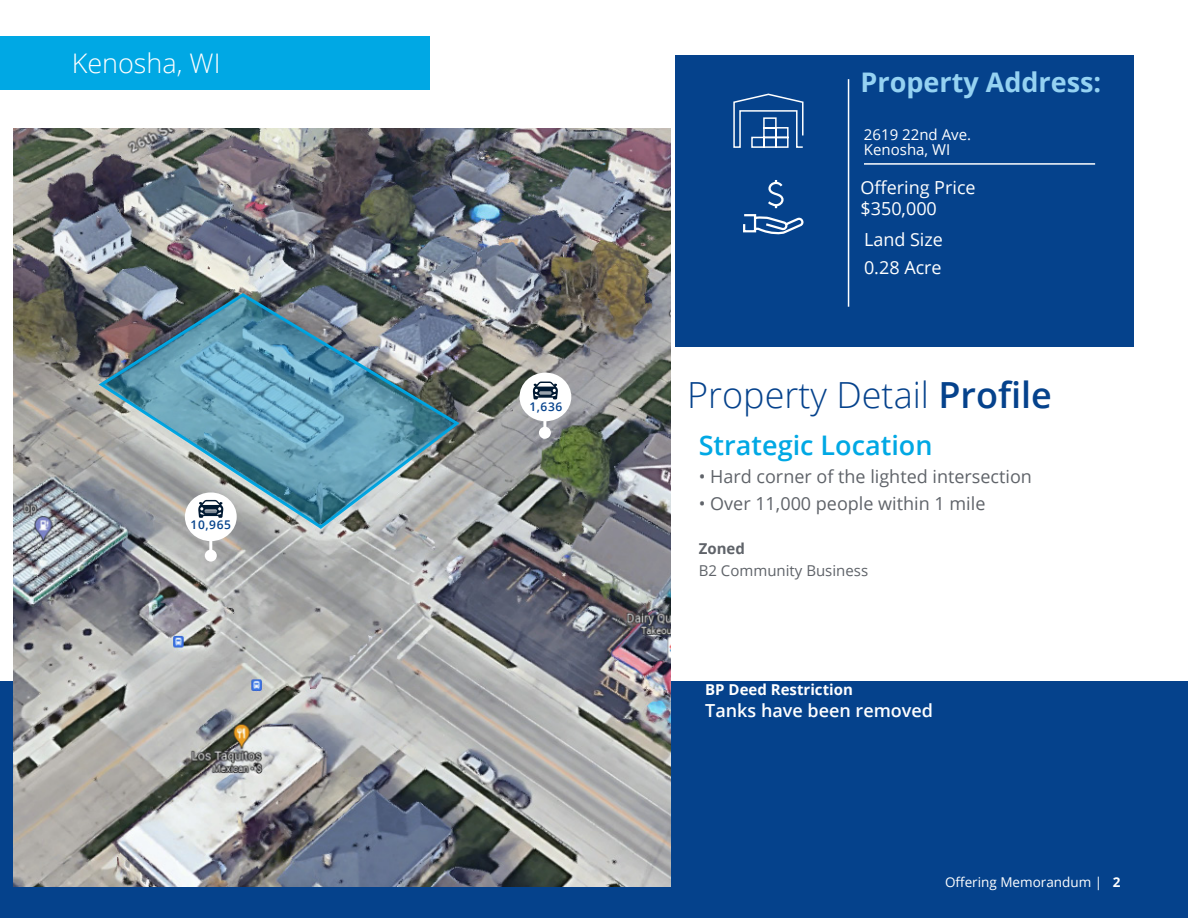
<style>
.page{position:relative;width:1188px;height:918px;background:#fff}
.page>*{position:absolute;margin:0;border:0;box-sizing:border-box;transform-origin:0 0}
.t1{font:300 36px "Open Sans";color:#05428c}
.Subhead_large{font:600 27px "Open Sans";color:#00a8e4}
.t2{font:700 27px "Open Sans";color:#95d2f2}
.Heading_1{font:300 27px "Open Sans";color:#fff}
.Light_Blue_Bullets{font:18px "Open Sans";color:#5f6369}
.t3{font:18px "Open Sans";color:#fff}
.Heading_1-2{font:600 18px "Open Sans";color:#fff}
.t4{font:15px/15px "Open Sans";color:#fff}
.Light_Blue_Bullets-2{font:15px "Open Sans";color:#5f6369}
.Light_Blue_Bullets-3{font:700 15px "Open Sans";color:#fff}
.Light_Blue_Bullets-4{font:700 15px "Open Sans";color:#5f6369}
.t5{font:13.5px "Open Sans";color:#fff}
.Intro_Paragraph{font:600 12px "Open Sans";letter-spacing:.05em;color:#05428c}
.s1{font-weight:600}
.s2{font-weight:700}
</style>
<div class="page">
<div style="left:0;top:681px;width:1188px;height:237px;background:#05428c"></div>
<img style="left:14px;top:128px;width:657px;height:759px">
<div style="left:0;top:36px;width:430px;height:54px;background:#00a8e4"></div>
<div style="left:675px;top:55px;width:459px;height:292px;background:#05428c"></div>
<svg style="left:733px;top:93px;width:71px;height:55px"></svg>
<hr style="left:848px;top:79px;width:1px;height:228px;background:#fff">
<svg style="left:743px;top:180px;width:61px;height:55px"></svg>
<hr style="left:864px;top:163px;width:231px;height:2px;background:#fff">
<div style="left:185px;top:492px;width:52px;height:49px;background:#fff;border-radius:50%"></div>
<hr style="left:209px;top:536px;width:3px;height:20px;background:#fff">
<div style="left:205px;top:550px;width:12px;height:12px;background:#fff;border-radius:50%"></div>
<hr style="left:543px;top:377px;width:3px;height:56px;background:#fff">
<div style="left:539px;top:427px;width:12px;height:12px;background:#fff;border-radius:50%"></div>
<div style="left:519px;top:373px;width:52px;height:48px;background:#fff;border-radius:50%"></div>
<svg style="left:533px;top:382px;width:25px;height:17px"></svg>
<img style="left:97px;top:291px;width:365px;height:240px">
<img style="left:102px;top:295px;width:355px;height:232px">
<p class="Heading_1" style="left:72px;top:45px;width:150px">Kenosha, WI</p>
<p class="Intro_Paragraph" style="left:191px;top:517px;width:42px">10,965</p>
<p class="Intro_Paragraph" style="left:529px;top:399px;width:35px">1,636</p>
<p class="t2" style="left:860px;top:63px;width:242px">Property Address:</p>
<p class="t4" style="left:864px;top:127px;width:109px">2619 22nd Ave.<br>Kenosha, WI</p>
<p class="t3" style="left:860px;top:175px;width:117px">Offering Price</p>
<p class="t3" style="left:860px;top:196px;width:78px">$350,000</p>
<p class="t3" style="left:864px;top:227px;width:81px">Land Size</p>
<p class="t3" style="left:864px;top:255px;width:79px">0.28 Acre</p>
<p class="t1" style="left:687px;top:371px;width:366px">Property Detail <span class="s1">Profile</span></p>
<p class="Subhead_large" style="left:699px;top:426px;width:235px">Strategic Location</p>
<p class="Light_Blue_Bullets" style="left:699px;top:464px;width:335px">• Hard corner of the lighted intersection</p>
<p class="Light_Blue_Bullets" style="left:699px;top:491px;width:288px">• Over 11,000 people within 1 mile</p>
<p class="Light_Blue_Bullets-4" style="left:699px;top:538px;width:48px">Zoned</p>
<p class="Light_Blue_Bullets-2" style="left:699px;top:560px;width:171px">B2 Community Business</p>
<p class="Light_Blue_Bullets-3" style="left:705px;top:679px;width:149px">BP Deed Restriction</p>
<p class="Heading_1-2" style="left:705px;top:698px;width:229px">Tanks have been removed</p>
<p class="t5" style="left:945px;top:872px;width:177px">Offering Memorandum | <span class="s2">2</span></p>
</div>
